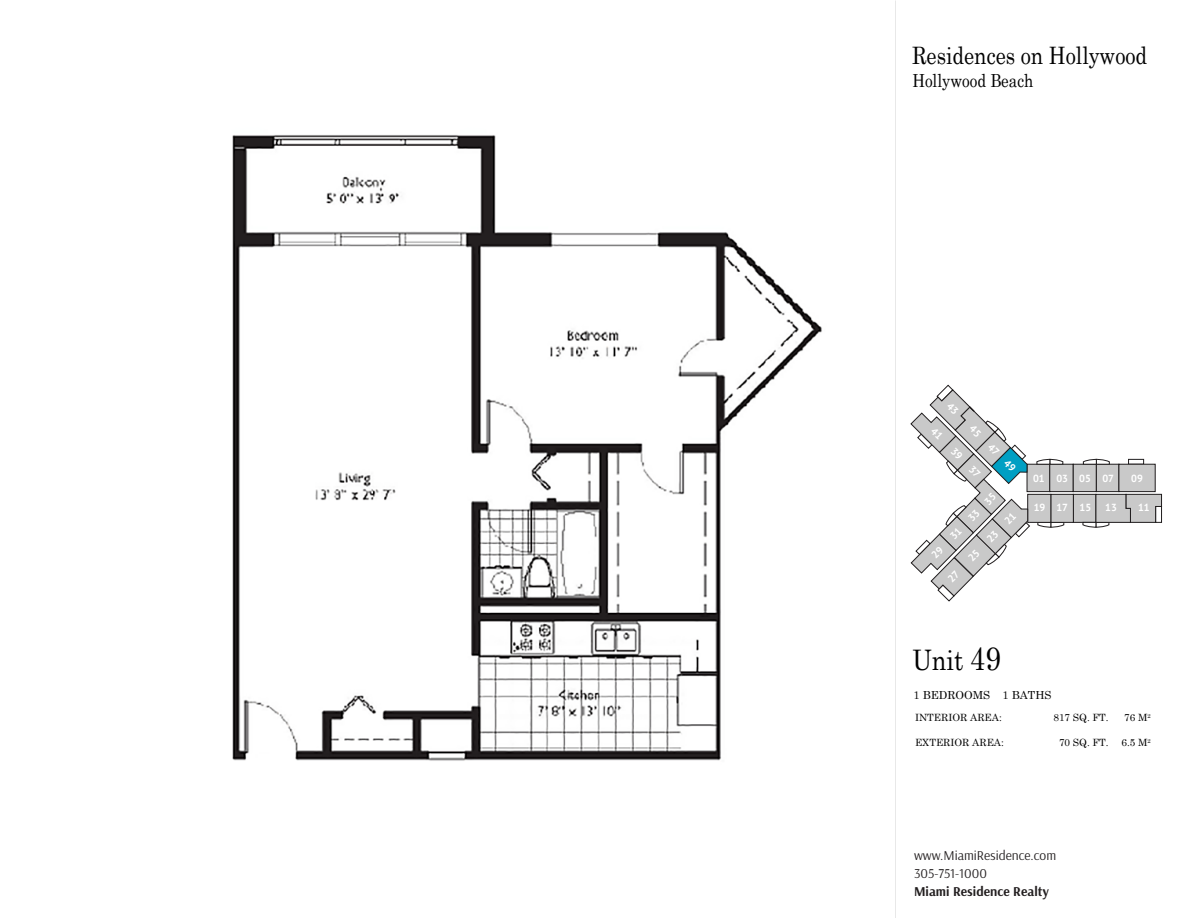
<style>
.page{position:relative;width:1188px;height:918px;background:#fff}
.page>*{position:absolute;margin:0;border:0;box-sizing:border-box;transform-origin:0 0}
.t1{font:28.35px "Century Schoolbook";color:#000;scale:.84 1}
.t2{font:24px "Century Schoolbook";color:#000;scale:.84 1}
.t3{font:18px "Century Schoolbook";color:#000;scale:.84 1}
.t4{font:13.5px/18px "Arsenal";color:#231f20}
.t5{font:700 13.5px "Arsenal";color:#231f20}
.t6{font:11.1px "Century Schoolbook";color:#000}
.t7{font:700 10.2px "PT Sans";letter-spacing:-.005em;color:#fff}
.t8{font:10.05px "Century Schoolbook";color:#000}
.s1{font-size:33px}
</style>
<div class="page">
<div style="left:1027px;top:464px;width:23px;height:28px;background:#c9c9c9;border:1px solid #201d1e"></div>
<div style="left:1050px;top:464px;width:23px;height:28px;background:#c9c9c9;border:1px solid #201d1e"></div>
<div style="left:1073px;top:464px;width:24px;height:28px;background:#c9c9c9;border:1px solid #201d1e"></div>
<div style="left:1096px;top:464px;width:23px;height:28px;background:#c9c9c9;border:1px solid #201d1e"></div>
<div style="left:1073px;top:494px;width:23px;height:29px;background:#c9c9c9;border:1px solid #201d1e"></div>
<svg style="left:1128px;top:459px;width:16px;height:5px"></svg>
<svg style="left:1083px;top:459px;width:27px;height:6px"></svg>
<svg style="left:1036px;top:459px;width:27px;height:6px"></svg>
<svg style="left:1037px;top:523px;width:27px;height:5px"></svg>
<div style="left:1051px;top:494px;width:23px;height:29px;background:#c9c9c9;border:1px solid #201d1e"></div>
<div style="left:1028px;top:494px;width:23px;height:29px;background:#c9c9c9;border:1px solid #201d1e"></div>
<div style="left:1119px;top:464px;width:36px;height:28px;background:#c9c9c9;border:1px solid #201d1e"></div>
<svg style="left:1082px;top:494px;width:80px;height:34px"></svg>
<img style="left:232px;top:135px;width:590px;height:626px">
<svg style="left:910px;top:385px;width:120px;height:216px"></svg>
<h2 class="t2" style="left:912px;top:35px;width:282px">Residences on Hollywood</h2>
<h3 class="t3" style="left:912px;top:65px;width:146px">Hollywood Beach</h3>
<p class="t7" style="left:965px;top:515px;width:36px;rotate:-45deg">33 35</p>
<p class="t7" style="left:1033px;top:472px;width:82px">01 03 05 07</p>
<p class="t7" style="left:1131px;top:472px;width:13px">09</p>
<p class="t7" style="left:1138px;top:501px;width:13px">11</p>
<p class="t7" style="left:1034px;top:501px;width:59px">19 17 15</p>
<p class="t7" style="left:1105px;top:501px;width:13px">13</p>
<h1 class="t1" style="left:912px;top:636px;width:107px">Unit <span class="s1">49</span></h1>
<p class="t6" style="left:914px;top:686px;width:139px">1 BEDROOMS 1 BATHS</p>
<p class="t8" style="left:915px;top:709px;width:88px">INTERIOR AREA:</p>
<p class="t8" style="left:1053px;top:709px;width:57px">817 SQ. FT.</p>
<p class="t8" style="left:1124px;top:709px;width:28px">76 M<sup>2</sup></p>
<p class="t8" style="left:915px;top:734px;width:90px">EXTERIOR AREA:</p>
<p class="t8" style="left:1059px;top:734px;width:51px">70 SQ. FT.</p>
<p class="t8" style="left:1121px;top:734px;width:31px">6.5 M<sup>2</sup></p>
<h3 class="t4" style="left:914px;top:846px;width:144px">www.MiamiResidence.com<br>305-751-1000</h3>
<h3 class="t5" style="left:914px;top:882px;width:136px">Miami Residence Realty</h3>
</div>
